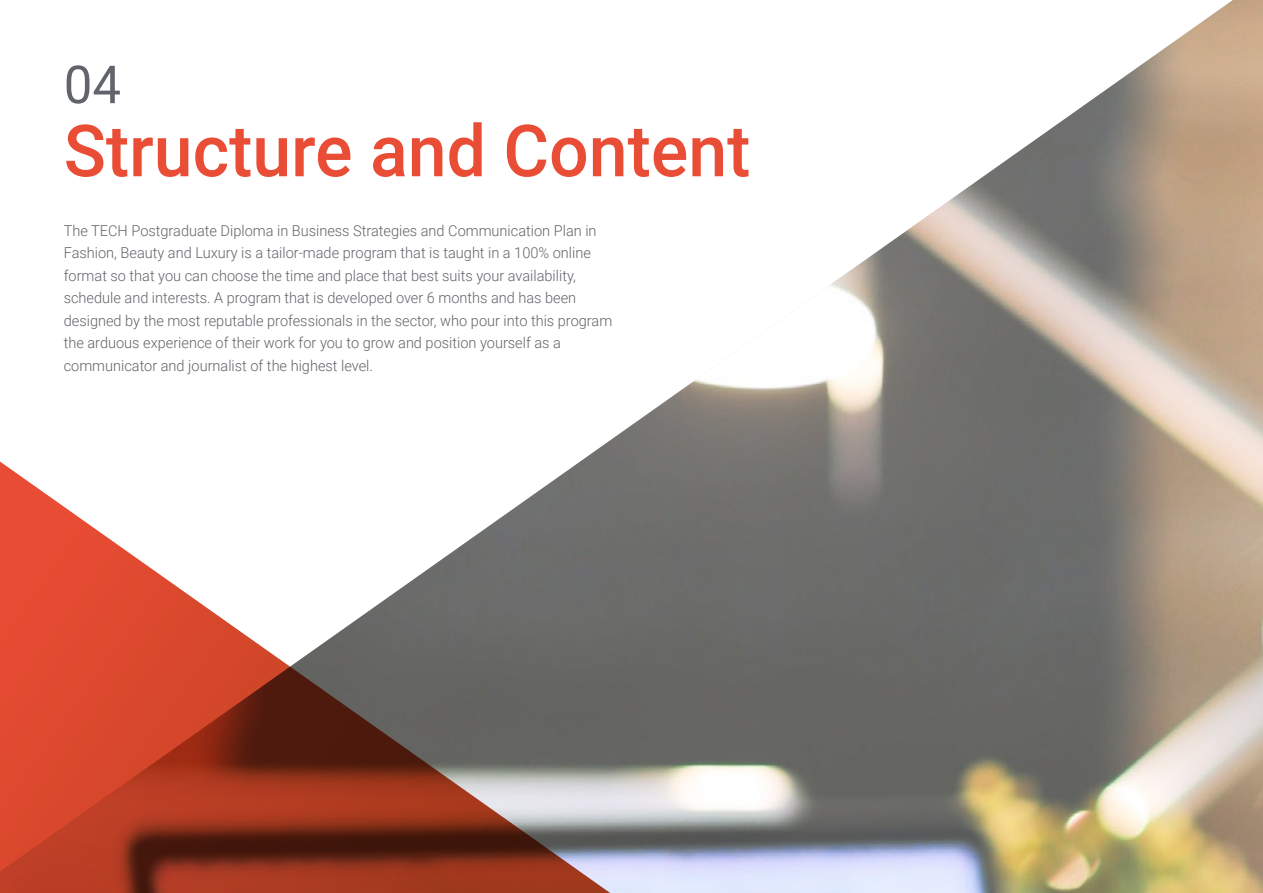
<style>
.page{position:relative;width:1263px;height:893px;background:#fff}
.page>*{position:absolute;margin:0;border:0;box-sizing:border-box;transform-origin:0 0}
.t1{font:500 72px "Roboto";color:#e94d35}
.t2{font:52.5px "Roboto";color:#61646a}
.t3{font:300 15px/22.5px "Roboto";color:#61646a}
</style>
<div class="page">
<img style="left:602px;top:0;width:661px;height:893px">
<svg style="left:0;top:446px;width:640px;height:447px"></svg>
<h2 class="t2" style="left:64px;top:48px;width:59px">04</h2>
<h1 class="t1" style="left:64px;top:100px;width:688px">Structure and Content</h1>
<p class="t3" style="left:64px;top:218px;width:550px">The TECH Postgraduate Diploma in Business Strategies and Communication Plan in Fashion, Beauty and Luxury is a tailor-made program that is taught in a 100% online format so that you can choose the time and place that best suits your availability, schedule and interests. A program that is developed over 6 months and has been designed by the most reputable professionals in the sector, who pour into this program the arduous experience of their work for you to grow and position yourself as a communicator and journalist of the highest level.</p>
</div>
